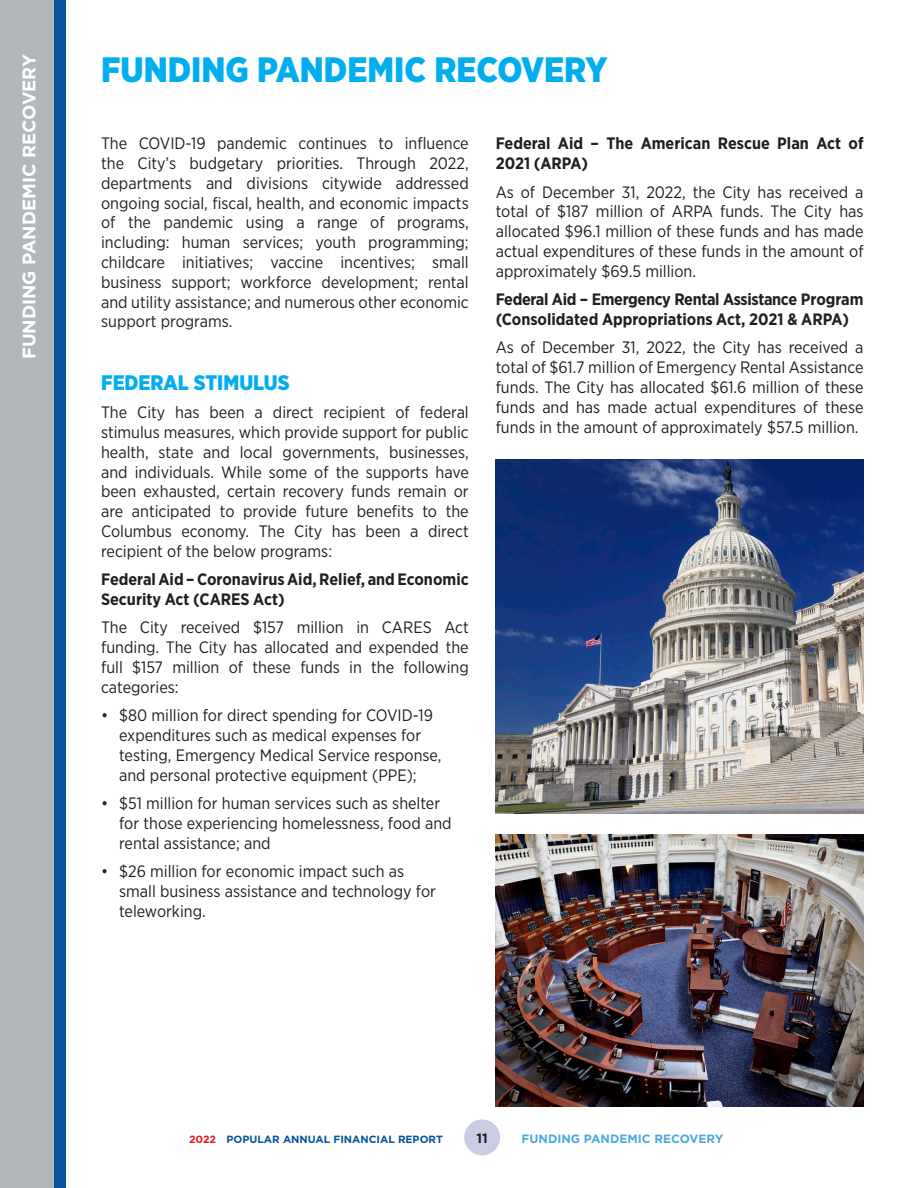
<style>
.page{position:relative;width:918px;height:1188px;background:#fff}
.page>*{position:absolute;margin:0;border:0;box-sizing:border-box;transform-origin:0 0}
.PAFR_Page_Headline{font:900 35.25px "Gotham Narrow";color:#00aeef}
.PAFR_Body_Copy_Norma{font:900 21px "Gotham Narrow";color:#00aeef}
.PAFR_Sidebar{font:700 18.15px "Gotham";color:#fff}
.PAFR_Body_Copy_Norma-2{font:16.5px/19.8px "Gotham Narrow";color:#231f20;text-align:justify}
.PAFR_Body_Copy_Norma-3{font:700 16.5px/19.8px "Gotham Narrow";color:#231f20}
.t1{font:700 13.5px "Gotham";color:#231f20}
.BN_Main_Section_Head{font:700 12px "Gotham";color:#4da8dd}
.t2{font:700 10.5px "Gotham";color:#07539c}
.t3{font:700 10.5px "Gotham";color:#e51a23}
</style>
<div class="page">
<img style="left:496px;top:835px;width:368px;height:272px">
<img style="left:496px;top:460px;width:368px;height:354px">
<div style="left:464px;top:1119px;width:36px;height:36px;background:#c8cde4;border-radius:50%"></div>
<div style="left:0;top:0;width:54px;height:1188px;background:#b2b7bb"></div>
<div style="left:54px;top:0;width:12px;height:1188px;background:#07539c"></div>
<p class="PAFR_Sidebar" style="left:17px;top:359px;width:307px;rotate:-90deg">FUNDING PANDEMIC RECOVERY</p>
<p class="PAFR_Page_Headline" style="left:101px;top:46px;width:508px">FUNDING PANDEMIC RECOVERY</p>
<p class="PAFR_Body_Copy_Norma-2" style="left:101px;top:133px;width:369px">The COVID-19 pandemic continues to influence the City’s budgetary priorities. Through 2022, departments and divisions citywide addressed ongoing social, fiscal, health, and economic impacts of the pandemic using a range of programs, including: human services; youth programming; childcare initiatives; vaccine incentives; small business support; workforce development; rental and utility assistance; and numerous other economic support programs.</p>
<p class="PAFR_Body_Copy_Norma" style="left:101px;top:369px;width:190px">FEDERAL STIMULUS</p>
<p class="PAFR_Body_Copy_Norma-2" style="left:101px;top:402px;width:369px">The City has been a direct recipient of federal stimulus measures, which provide support for public health, state and local governments, businesses, and individuals. While some of the supports have been exhausted, certain recovery funds remain or are anticipated to provide future benefits to the Columbus economy. The City has been a direct recipient of the below programs:</p>
<p class="PAFR_Body_Copy_Norma-3" style="left:101px;top:569px;width:369px">Federal Aid – Coronavirus Aid, Relief, and Economic<br>Security Act (CARES Act)</p>
<p class="PAFR_Body_Copy_Norma-2" style="left:101px;top:617px;width:369px">The City received $157 million in CARES Act funding. The City has allocated and expended the full $157 million of these funds in the following categories:</p>
<p class="PAFR_Body_Copy_Norma-2" style="left:119px;top:705px;width:324px;text-align:left;text-indent:-18px">• $80 million for direct spending for COVID-19 expenditures such as medical expenses for testing, Emergency Medical Service response, and personal protective equipment (PPE);</p>
<p class="PAFR_Body_Copy_Norma-2" style="left:119px;top:793px;width:334px;text-align:left;text-indent:-18px">• $51 million for human services such as shelter for those experiencing homelessness, food and rental assistance; and</p>
<p class="PAFR_Body_Copy_Norma-2" style="left:119px;top:861px;width:318px;text-align:left;text-indent:-18px">• $26 million for economic impact such as small business assistance and technology for teleworking.</p>
<p class="PAFR_Body_Copy_Norma-3" style="left:496px;top:133px;width:369px">Federal Aid – The American Rescue Plan Act of<br>2021 (ARPA)</p>
<p class="PAFR_Body_Copy_Norma-2" style="left:496px;top:181px;width:369px">As of December 31, 2022, the City has received a total of $187 million of ARPA funds. The City has allocated $96.1 million of these funds and has made actual expenditures of these funds in the amount of approximately $69.5 million.</p>
<p class="PAFR_Body_Copy_Norma-3" style="left:496px;top:289px;width:369px">Federal Aid – Emergency Rental Assistance Program (Consolidated Appropriations Act, 2021 &amp; ARPA)</p>
<p class="PAFR_Body_Copy_Norma-2" style="left:496px;top:337px;width:369px">As of December 31, 2022, the City has received a total of $61.7 million of Emergency Rental Assistance funds. The City has allocated $61.6 million of these funds and has made actual expenditures of these funds in the amount of approximately $57.5 million.</p>
<p class="t3" style="left:189px;top:1132px;width:29px">2022</p>
<p class="t2" style="left:227px;top:1132px;width:218px">POPULAR ANNUAL FINANCIAL REPORT</p>
<p class="t1" style="left:477px;top:1129px;width:13px">11</p>
<p class="BN_Main_Section_Head" style="left:522px;top:1131px;width:203px">FUNDING PANDEMIC RECOVERY</p>
</div>
